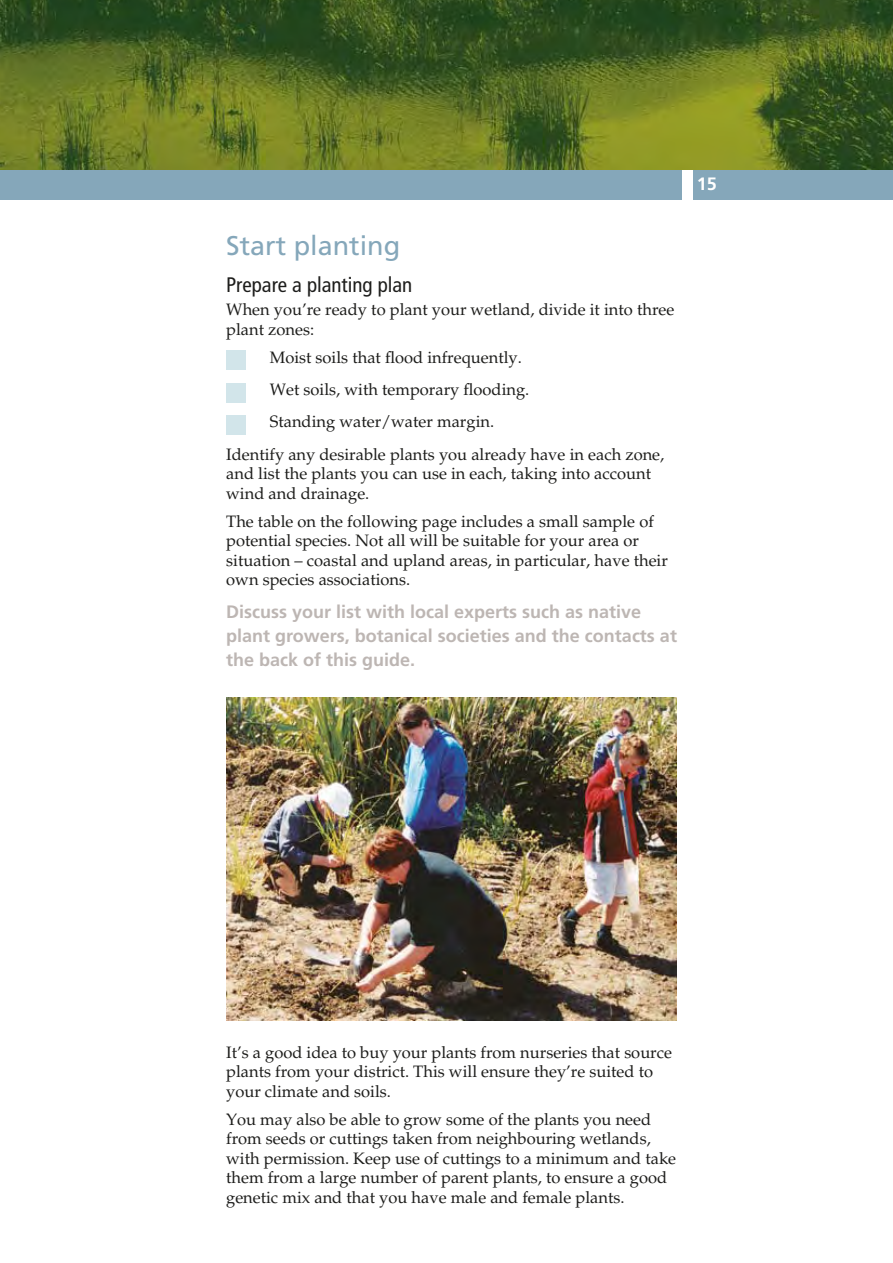
<style>
.page{position:relative;width:893px;height:1263px;background:#fff}
.page>*{position:absolute;margin:0;border:0;box-sizing:border-box;transform-origin:0 0}
.t1{font:27px "Frutiger";color:#85a7ba}
.t2{font:condensed 21px "Frutiger";color:#1d1d1b}
.t3{font:700 18px/24px "Frutiger";color:#bdb6b3}
.t4{font:700 17.85px "Frutiger";color:#fff}
.t5{font:16.5px/19.5px "Palatino";color:#1d1d1b}
</style>
<div class="page">
<img style="left:0;top:0;width:893px;height:170px">
<div style="left:0;top:170px;width:893px;height:30px;background:#85a7ba"></div>
<div style="left:682px;top:170px;width:11px;height:31px;background:#fff"></div>
<div style="left:226px;top:350px;width:19px;height:19px;background:#d2e5ea"></div>
<div style="left:226px;top:383px;width:19px;height:19px;background:#d2e5ea"></div>
<div style="left:226px;top:416px;width:19px;height:19px;background:#d2e5ea"></div>
<img style="left:226px;top:697px;width:451px;height:323px">
<h1 class="t1" style="left:226px;top:230px;width:176px">Start planting</h1>
<p class="t2" style="left:226px;top:272px;width:188px">Prepare a planting plan</p>
<p class="t5" style="left:226px;top:300px;width:450px">When you’re ready to plant your wetland, divide it into three plant zones:</p>
<p class="t5" style="left:270px;top:348px;width:254px">Moist soils that flood infrequently.</p>
<p class="t5" style="left:270px;top:380px;width:261px">Wet soils, with temporary flooding.</p>
<p class="t5" style="left:270px;top:412px;width:226px">Standing water/water margin.</p>
<p class="t5" style="left:226px;top:445px;width:440px">Identify any desirable plants you already have in each zone,</p>
<p class="t5" style="left:226px;top:464px;width:426px">and list the plants you can use in each, taking into account wind and drainage.</p>
<p class="t5" style="left:226px;top:512px;width:443px">The table on the following page includes a small sample of potential species. Not all will be suitable for your area or situation – coastal and upland areas, in particular, have their own species associations.</p>
<p class="t3" style="left:226px;top:599px;width:452px">Discuss your list with local experts such as native plant growers, botanical societies and the contacts at the back of this guide.</p>
<p class="t4" style="left:697px;top:173px;width:22px">15</p>
<p class="t5" style="left:226px;top:1043px;width:447px">It’s a good idea to buy your plants from nurseries that source plants from your district. This will ensure they’re suited to your climate and soils.</p>
<p class="t5" style="left:226px;top:1110px;width:451px">You may also be able to grow some of the plants you need from seeds or cuttings taken from neighbouring wetlands, with permission. Keep use of cuttings to a minimum and take them from a large number of parent plants, to ensure a good genetic mix and that you have male and female plants.</p>
</div>
